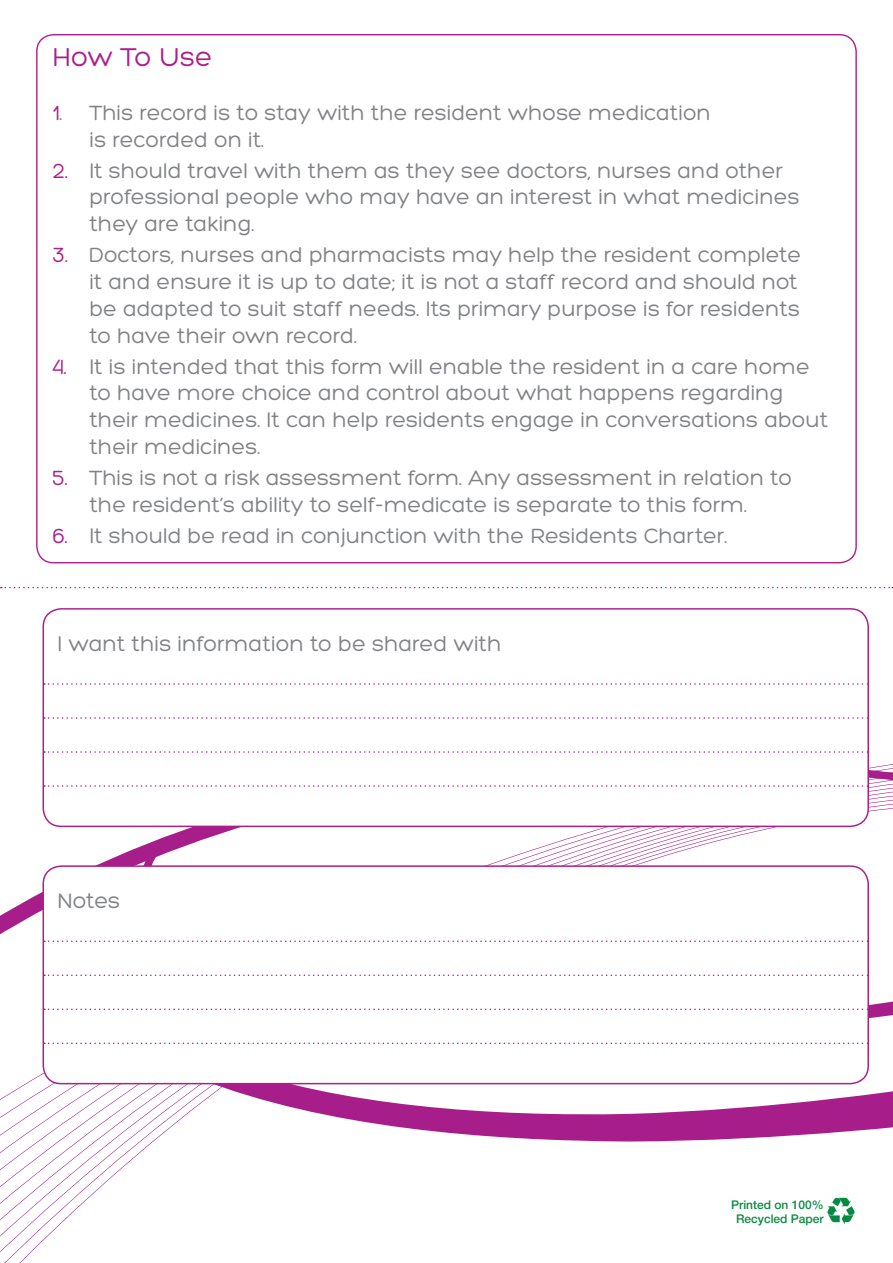
<style>
.page{position:relative;width:893px;height:1263px;background:#fff}
.page>*{position:absolute;margin:0;border:0;box-sizing:border-box;transform-origin:0 0}
.t1{font:27.9px "Hero";letter-spacing:-.01em;color:#ad208a}
.t2{font:22.5px "Hero";color:#808285}
.t3{font:22.35px/26.8px "Hero";color:#808285}
.t4{font:500 12px/14.4px "Helvetica Neue";color:#0a8a41;text-align:center}
.s1{color:#ad208a}
</style>
<div class="page">
<svg style="left:0;top:1058px;width:666px;height:150px"></svg>
<svg style="left:57px;top:1070px;width:836px;height:71px"></svg>
<svg style="left:0;top:723px;width:893px;height:335px"></svg>
<img style="left:827px;top:1197px;width:28px;height:28px">
<div style="left:43px;top:609px;width:825px;height:217px;background:#fff;border-radius:18px"></div>
<div style="left:43px;top:608px;width:826px;height:219px;border:2px solid #ad208a;border-radius:18px"></div>
<div style="left:43px;top:866px;width:825px;height:218px;background:#fff;border-radius:18px"></div>
<div style="left:43px;top:865px;width:826px;height:219px;border:2px solid #ad208a;border-radius:18px"></div>
<svg style="left:1px;top:587px;width:892px;height:1px"></svg>
<svg style="left:44px;top:683px;width:824px;height:2px"></svg>
<svg style="left:44px;top:940px;width:824px;height:2px"></svg>
<svg style="left:44px;top:717px;width:824px;height:2px"></svg>
<svg style="left:44px;top:974px;width:824px;height:2px"></svg>
<svg style="left:44px;top:751px;width:824px;height:2px"></svg>
<svg style="left:44px;top:1008px;width:824px;height:2px"></svg>
<svg style="left:44px;top:785px;width:824px;height:2px"></svg>
<svg style="left:44px;top:1042px;width:824px;height:2px"></svg>
<p class="t1" style="left:52px;top:43px;width:161px">How To Use</p>
<p class="t3" style="left:89px;top:99px;width:623px;text-indent:-37px"><span class="s1">1</span>. This record is to stay with the resident whose medication is recorded on it.</p>
<p class="t3" style="left:89px;top:157px;width:712px;text-indent:-37px"><span class="s1">2.</span> It should travel with them as they see doctors, nurses and other professional people who may have an interest in what medicines they are taking.</p>
<p class="t3" style="left:89px;top:242px;width:713px;text-indent:-37px"><span class="s1">3.</span> Doctors, nurses and pharmacists may help the resident complete it and ensure it is up to date; it is not a staff record and should not be adapted to suit staff needs. Its primary purpose is for residents to have their own record.</p>
<p class="t3" style="left:89px;top:353px;width:740px;text-indent:-37px"><span class="s1">4.</span> It is intended that this form will enable the resident in a care home to have more choice and control about what happens regarding their medicines. It can help residents engage in conversations about their medicines.</p>
<p class="t3" style="left:52px;top:465px;width:741px;text-align:center"><span class="s1">5.</span> This is not a risk assessment form. Any assessment in relation to the resident’s ability to self-medicate is separate to this form.</p>
<p class="t3" style="left:52px;top:522px;width:677px"><span class="s1">6.</span> It should be read in conjunction with the Residents Charter.</p>
<p class="t2" style="left:57px;top:632px;width:446px">I want this information to be shared with</p>
<p class="t2" style="left:57px;top:889px;width:64px">Notes</p>
<p class="t4" style="left:731px;top:1197px;width:94px">Printed on 100%<br>Recycled Paper</p>
</div>
